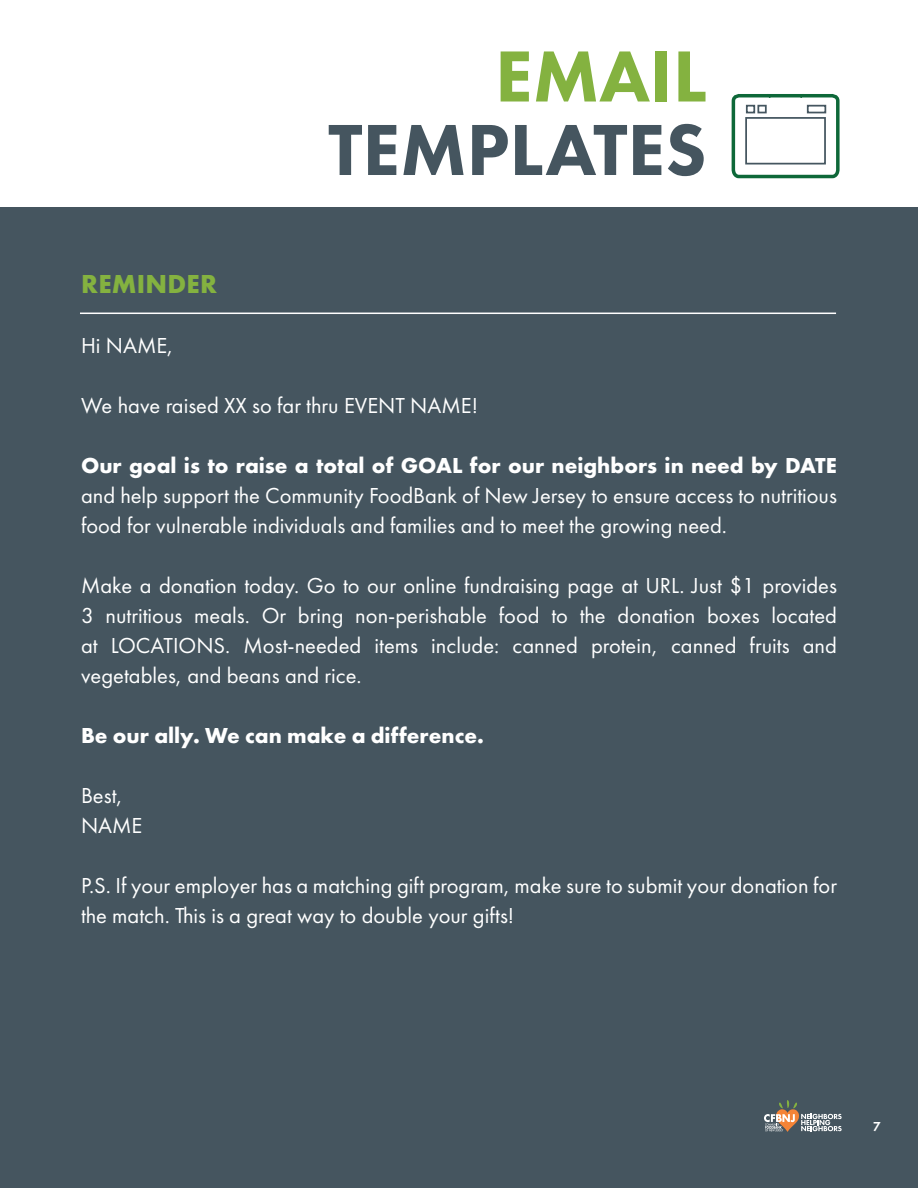
<style>
.page{position:relative;width:918px;height:1188px;background:#fff}
.page>*{position:absolute;margin:0;border:0;box-sizing:border-box;transform-origin:0 0}
.t1{font:800 75px/73.5px "Futura PT";color:#45555f;text-align:right}
.t2{font:700 27px "Futura PT";letter-spacing:.01em;color:#84b240}
.t3{font:22.5px/30px "Futura PT";color:#fff;text-align:justify}
.t4{font:700 22.5px "Futura PT";color:#fff}
.t5{font:600 13.5px "Futura PT";color:#fff}
.s1{color:#84b240}
.s2{font-weight:700}
</style>
<div class="page">
<div style="left:0;top:208px;width:918px;height:980px;background:#45555f"></div>
<svg style="left:731px;top:94px;width:109px;height:85px"></svg>
<hr style="left:80px;top:313px;width:756px;height:1px;background:#fff">
<svg style="left:764px;top:1100px;width:78px;height:32px"></svg>
<p class="t2" style="left:81px;top:266px;width:137px">REMINDER</p>
<p class="t1" style="left:328px;top:39px;width:380px"><span class="s1">EMAIL<br></span>TEMPLATES</p>
<p class="t3" style="left:81px;top:330px;width:94px">Hi NAME,</p>
<p class="t3" style="left:81px;top:390px;width:399px">We have raised XX so far thru EVENT NAME!</p>
<p class="t3" style="left:81px;top:450px;width:758px"><span class="s2">Our goal is to raise a total of GOAL for our neighbors in need by DATE </span>and help support the Community FoodBank of New Jersey to ensure access to nutritious food for vulnerable individuals and families and to meet the growing need.</p>
<p class="t3" style="left:81px;top:570px;width:758px">Make a donation today. Go to our online fundraising page at URL. Just $1 provides 3 nutritious meals. Or bring non-perishable food to the donation boxes located at LOCATIONS. Most-needed items include: canned protein, canned fruits and vegetables, and beans and rice.</p>
<p class="t4" style="left:81px;top:721px;width:404px">Be our ally. We can make a difference.</p>
<p class="t3" style="left:81px;top:780px;width:43px">Best,</p>
<p class="t3" style="left:81px;top:810px;width:63px">NAME</p>
<p class="t3" style="left:81px;top:870px;width:758px">P.S. If your employer has a matching gift program, make sure to submit your donation for the match. This is a great way to double your gifts!</p>
<p class="t5" style="left:873px;top:1118px;width:9px">7</p>
</div>
